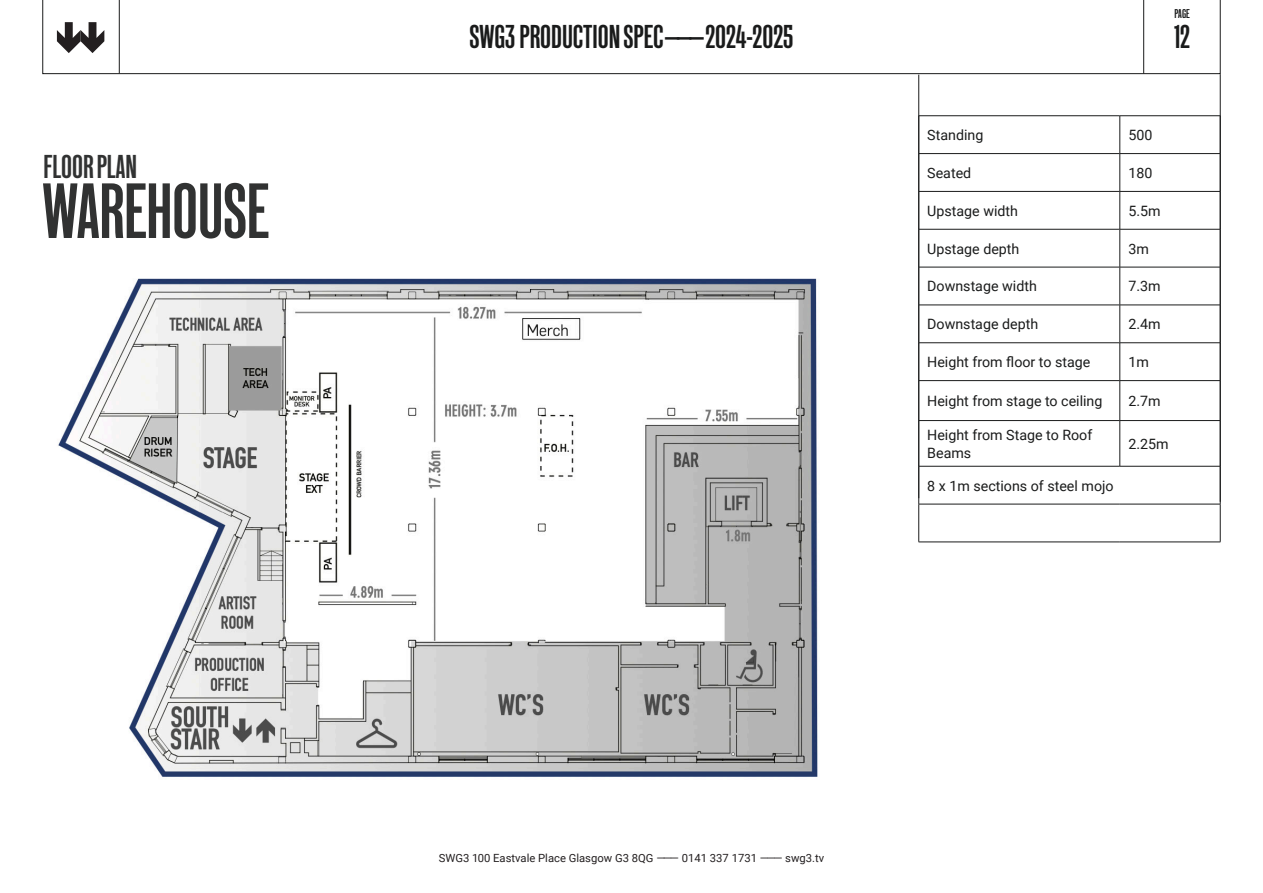
<style>
.page{position:relative;width:1263px;height:893px;background:#fff}
.page>*{position:absolute;margin:0;border:0;box-sizing:border-box;transform-origin:0 0}
.Heading_1{font:78px "New Grotesk Square THREE";letter-spacing:-.005em;color:#313232}
.t1{font:33px "New Grotesk Square THREE";color:#1a1b1b}
.Heading_2{font:33px "New Grotesk Square THREE";color:#313232}
.Body_Text{font:14.25px/18px "Roboto";color:#1a1b1b}
.t2{font:12.75px "New Grotesk Square THREE";color:#1a1b1b}
.t3{font:11.25px "Roboto";color:#231f20}
</style>
<div class="page">
<svg style="left:43px;top:0;width:1177px;height:74px"></svg>
<svg style="left:57px;top:22px;width:47px;height:31px"></svg>
<hr style="left:119px;top:0;width:1px;height:73px;background:#1a1b1b">
<hr style="left:1143px;top:0;width:1px;height:74px;background:#1a1b1b">
<hr style="left:918px;top:115px;width:202px;height:1px;background:#1a1b1b">
<hr style="left:1120px;top:115px;width:100px;height:1px;background:#1a1b1b">
<hr style="left:1119px;top:116px;width:1px;height:37px;background:#1a1b1b">
<hr style="left:918px;top:153px;width:202px;height:1px;background:#1a1b1b">
<hr style="left:1120px;top:153px;width:100px;height:1px;background:#1a1b1b">
<hr style="left:1119px;top:154px;width:1px;height:37px;background:#1a1b1b">
<hr style="left:918px;top:191px;width:202px;height:1px;background:#1a1b1b">
<hr style="left:1120px;top:191px;width:100px;height:1px;background:#1a1b1b">
<hr style="left:1119px;top:192px;width:1px;height:37px;background:#1a1b1b">
<hr style="left:918px;top:229px;width:202px;height:1px;background:#1a1b1b">
<hr style="left:1120px;top:229px;width:100px;height:1px;background:#1a1b1b">
<hr style="left:1119px;top:229px;width:1px;height:38px;background:#1a1b1b">
<hr style="left:918px;top:267px;width:202px;height:1px;background:#1a1b1b">
<hr style="left:1120px;top:267px;width:100px;height:1px;background:#1a1b1b">
<hr style="left:1119px;top:267px;width:1px;height:38px;background:#1a1b1b">
<hr style="left:918px;top:305px;width:202px;height:1px;background:#1a1b1b">
<hr style="left:1120px;top:305px;width:100px;height:1px;background:#1a1b1b">
<hr style="left:1119px;top:305px;width:1px;height:38px;background:#1a1b1b">
<hr style="left:918px;top:342px;width:202px;height:1px;background:#1a1b1b">
<hr style="left:1120px;top:342px;width:100px;height:1px;background:#1a1b1b">
<hr style="left:1119px;top:343px;width:1px;height:37px;background:#1a1b1b">
<hr style="left:918px;top:380px;width:202px;height:1px;background:#1a1b1b">
<hr style="left:1120px;top:380px;width:100px;height:1px;background:#1a1b1b">
<hr style="left:1119px;top:381px;width:1px;height:39px;background:#1a1b1b">
<hr style="left:918px;top:420px;width:202px;height:1px;background:#1a1b1b">
<hr style="left:1120px;top:420px;width:100px;height:1px;background:#1a1b1b">
<hr style="left:1119px;top:421px;width:1px;height:45px;background:#1a1b1b">
<hr style="left:918px;top:466px;width:202px;height:1px;background:#1a1b1b">
<hr style="left:918px;top:466px;width:1px;height:38px;background:#1a1b1b">
<hr style="left:1120px;top:466px;width:100px;height:1px;background:#1a1b1b">
<hr style="left:1220px;top:466px;width:1px;height:38px;background:#1a1b1b">
<hr style="left:918px;top:504px;width:202px;height:1px;background:#1a1b1b">
<hr style="left:918px;top:504px;width:1px;height:38px;background:#1a1b1b">
<hr style="left:1120px;top:504px;width:100px;height:1px;background:#1a1b1b">
<hr style="left:1220px;top:504px;width:1px;height:38px;background:#1a1b1b">
<hr style="left:918px;top:542px;width:202px;height:1px;background:#1a1b1b">
<hr style="left:1120px;top:542px;width:100px;height:1px;background:#1a1b1b">
<hr style="left:918px;top:75px;width:1px;height:423px;background:#1a1b1b">
<hr style="left:1220px;top:74px;width:1px;height:428px;background:#1a1b1b">
<img style="left:58px;top:278px;width:760px;height:499px">
<p class="Heading_2" style="left:44px;top:148px;width:95px">FLOOR PLAN</p>
<p class="Heading_1" style="left:43px;top:166px;width:228px">WAREHOUSE</p>
<h2 class="t1" style="left:469px;top:18px;width:325px">SWG3 PRODUCTION SPEC ———2024-2025</h2>
<p class="t2" style="left:1174px;top:6px;width:17px">PAGE</p>
<h2 class="t1" style="left:1174px;top:18px;width:17px">12</h2>
<p class="Body_Text" style="left:927px;top:125px;width:58px">Standing</p>
<p class="Body_Text" style="left:1128px;top:125px;width:26px">500</p>
<p class="Body_Text" style="left:927px;top:163px;width:46px">Seated</p>
<p class="Body_Text" style="left:1128px;top:163px;width:26px">180</p>
<p class="Body_Text" style="left:927px;top:201px;width:92px">Upstage width</p>
<p class="Body_Text" style="left:1128px;top:201px;width:34px">5.5m</p>
<p class="Body_Text" style="left:927px;top:239px;width:94px">Upstage depth</p>
<p class="Body_Text" style="left:1128px;top:239px;width:22px">3m</p>
<p class="Body_Text" style="left:927px;top:277px;width:111px">Downstage width</p>
<p class="Body_Text" style="left:1128px;top:277px;width:34px">7.3m</p>
<p class="Body_Text" style="left:927px;top:315px;width:112px">Downstage depth</p>
<p class="Body_Text" style="left:1128px;top:315px;width:34px">2.4m</p>
<p class="Body_Text" style="left:927px;top:352px;width:165px">Height from floor to stage</p>
<p class="Body_Text" style="left:1128px;top:352px;width:22px">1m</p>
<p class="Body_Text" style="left:927px;top:391px;width:177px">Height from stage to ceiling</p>
<p class="Body_Text" style="left:1128px;top:391px;width:34px">2.7m</p>
<p class="Body_Text" style="left:927px;top:425px;width:167px">Height from Stage to Roof<br>Beams</p>
<p class="Body_Text" style="left:1128px;top:434px;width:42px">2.25m</p>
<p class="Body_Text" style="left:927px;top:476px;width:188px">8 x 1m sections of steel mojo</p>
<p class="t3" style="left:439px;top:850px;width:387px">SWG3 100 Eastvale Place Glasgow G3 8QG ——— 0141 337 1731 ——— swg3.tv</p>
</div>
